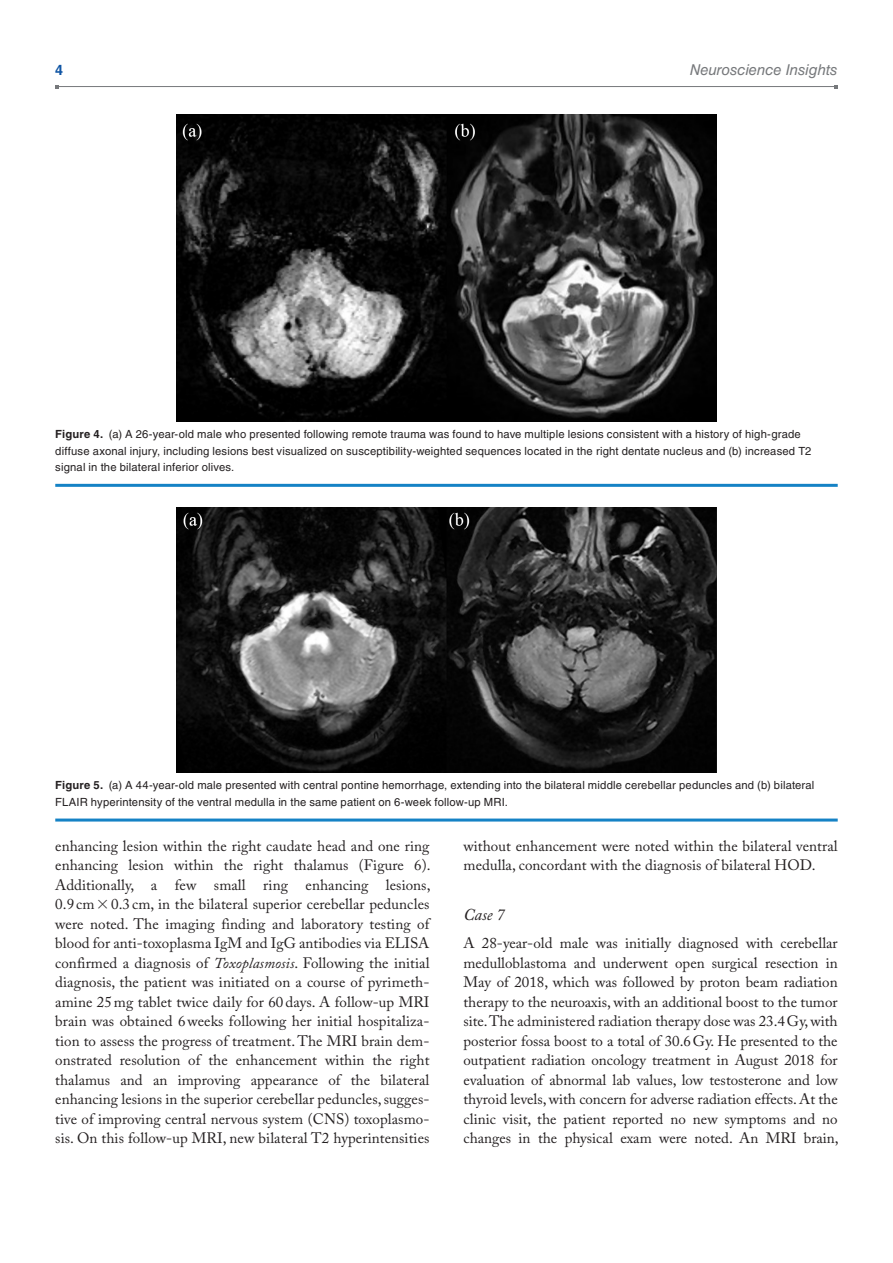
<style>
.page{position:relative;width:893px;height:1263px;background:#fff}
.page>*{position:absolute;margin:0;border:0;box-sizing:border-box;transform-origin:0 0}
.t1{font:italic 16.5px "Adobe Caslon Pro";color:#231f20}
.t2{font:15px/19.5px "Adobe Caslon Pro";letter-spacing:.005em;color:#231f20;text-align:justify}
.t3{font:italic 15px "Helvetica LT Std";letter-spacing:-.005em;color:#76787b}
.t4{font:700 14.25px "Helvetica LT Std";color:#1055a4}
.t5{font:11.25px/16.5px "Helvetica LT Std";letter-spacing:.015em;color:#231f20}
.s1{font-weight:700}
.s2{font-style:italic}
</style>
<div class="page">
<hr style="left:57px;top:86px;width:779px;height:1px;background:#76787b">
<hr style="left:55px;top:484px;width:783px;height:3px;background:#1582c5">
<img style="left:176px;top:115px;width:540px;height:307px">
<hr style="left:55px;top:818px;width:783px;height:3px;background:#1582c5">
<img style="left:176px;top:507px;width:540px;height:266px">
<p class="t4" style="left:55px;top:61px;width:9px">4</p>
<p class="t3" style="left:690px;top:61px;width:149px">Neuroscience Insights</p>
<p class="t5" style="left:55px;top:426px;width:758px"><span class="s1">Figure 4.</span> (a) A 26-year-old male who presented following remote trauma was found to have multiple lesions consistent with a history of high-grade diffuse axonal injury, including lesions best visualized on susceptibility-weighted sequences located in the right dentate nucleus and (b) increased T2 signal in the bilateral inferior olives.</p>
<p class="t5" style="left:55px;top:777px;width:761px"><span class="s1">Figure 5.</span> (a) A 44-year-old male presented with central pontine hemorrhage, extending into the bilateral middle cerebellar peduncles and (b) bilateral<br>FLAI R hyperintensity of the ventral medulla in the same patient on 6-week follow-up MRI .</p>
<p class="t2" style="left:55px;top:836px;width:377px">enhancing lesion within the right caudate head and one ring enhancing lesion within the right thalamus (Figure 6).<br>Additionally, a few small ring enhancing lesions, 0.9 cm 0.3 cm, in the bilateral superior cerebellar peduncles were noted. The imaging finding and laboratory testing of blood for anti-toxoplasma IgM and IgG antibodies via ELISA confirmed a diagnosis of <span class="s2">Toxoplasmosis</span>. Following the initial diagnosis, the patient was initiated on a course of pyrimeth&shy;amine 25 mg tablet twice daily for 60 days. A follow-up MRI brain was obtained 6weeks following her initial hospitaliza&shy;tion to assess the progress of treatment. The MRI brain dem&shy;onstrated resolution of the enhancement within the right thalamus and an improving appearance of the bilateral enhancing lesions in the superior cerebellar peduncles, sugges&shy;tive of improving central nervous system (CNS) toxoplasmo&shy;sis. On this follow-up MRI, new bilateral T2 hyperintensities</p>
<p class="t2" style="left:463px;top:836px;width:376px">without enhancement were noted within the bilateral ventral medulla, concordant with the diagnosis of bilateral HOD.</p>
<p class="t1" style="left:463px;top:904px;width:43px">Case 7</p>
<p class="t2" style="left:463px;top:933px;width:377px">A 28-year-old male was initially diagnosed with cerebellar medulloblastoma and underwent open surgical resection in May of 2018, which was followed by proton beam radiation therapy to the neuroaxis, with an additional boost to the tumor site. The administered radiation therapy dose was 23.4Gy, with posterior fossa boost to a total of 30.6Gy. He presented to the outpatient radiation oncology treatment in August 2018 for evaluation of abnormal lab values, low testosterone and low thyroid levels, with concern for adverse radiation effects. At the clinic visit, the patient reported no new symptoms and no changes in the physical exam were noted. An MRI brain,</p>
</div>
